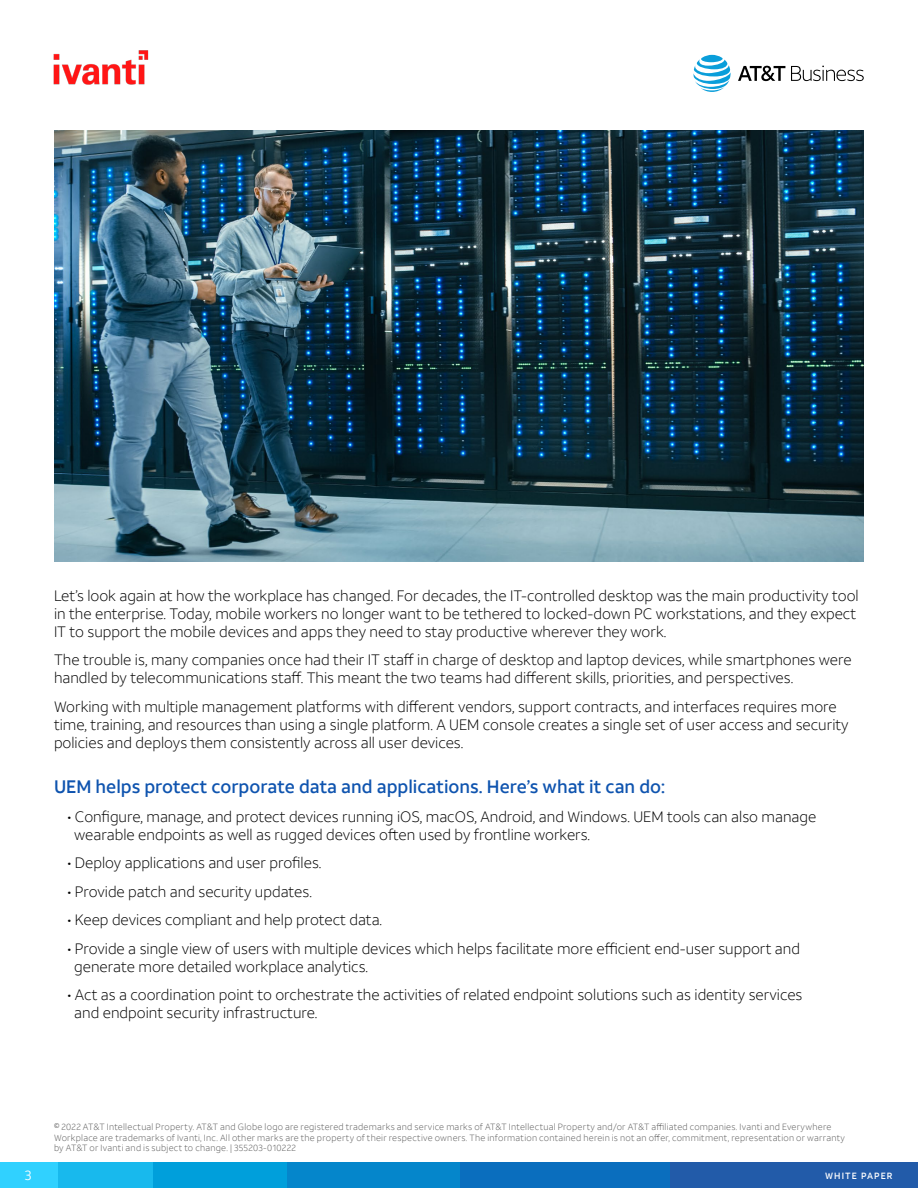
<style>
.page{position:relative;width:918px;height:1188px;background:#fff}
.page>*{position:absolute;margin:0;border:0;box-sizing:border-box;transform-origin:0 0}
.t1{font:500 18px "ATT Aleck Sans";color:#0f54af}
.t2{font:300 15px/18px "ATT Aleck Sans";color:#000}
.t3{font:13.5px "ATT Aleck Sans";color:#fff}
.t4{font:300 9px/10.8px "ATT Aleck Sans";letter-spacing:.03em;color:#5a5a5a}
.t5{font:500 9px "ATT Aleck Sans";letter-spacing:.12em;color:#fff}
</style>
<div class="page">
<div style="left:669px;top:1163px;width:249px;height:25px;background:#225ba9"></div>
<div style="left:459px;top:1163px;width:211px;height:25px;background:#0a6ebe"></div>
<div style="left:287px;top:1163px;width:172px;height:25px;background:#0586cb"></div>
<div style="left:153px;top:1163px;width:134px;height:25px;background:#009fdb"></div>
<div style="left:57px;top:1163px;width:96px;height:25px;background:#18b9ed"></div>
<div style="left:0;top:1162px;width:57px;height:26px;background:#30d1ff"></div>
<svg style="left:693px;top:55px;width:38px;height:37px"></svg>
<svg style="left:738px;top:66px;width:47px;height:15px"></svg>
<svg style="left:791px;top:66px;width:73px;height:15px"></svg>
<img style="left:53px;top:50px;width:96px;height:35px">
<img style="left:54px;top:130px;width:810px;height:432px">
<p class="t2" style="left:54px;top:587px;width:806px">Let’s look again at how the workplace has changed. For decades, the IT-controlled desktop was the main productivity tool in the enterprise. Today, mobile workers no longer want to be tethered to locked-down PC workstations, and they expect<br>IT to support the mobile devices and apps they need to stay productive wherever they work.</p>
<p class="t2" style="left:54px;top:651px;width:799px">The trouble is, many companies once had their IT staff in charge of desktop and laptop devices, while smartphones were handled by telecommunications staff. This meant the two teams had different skills, priorities, and perspectives.</p>
<p class="t2" style="left:54px;top:698px;width:796px">Working with multiple management platforms with different vendors, support contracts, and interfaces requires more time, training, and resources than using a single platform. A UEM console creates a single set of user access and security policies and deploys them consistently across all user devices.</p>
<p class="t1" style="left:54px;top:776px;width:613px">UEM helps protect corporate data and applications. Here’s what it can do:</p>
<p class="t2" style="left:74px;top:807px;width:744px;text-indent:-7px">• Configure, manage, and protect devices running iOS, macOS, Android, and Windows. UEM tools can also manage wearable endpoints as well as rugged devices often used by frontline workers.</p>
<p class="t2" style="left:68px;top:854px;width:255px">• Deploy applications and user profiles.</p>
<p class="t2" style="left:68px;top:882px;width:246px">• Provide patch and security updates.</p>
<p class="t2" style="left:68px;top:911px;width:316px">• Keep devices compliant and help protect data.</p>
<p class="t2" style="left:74px;top:939px;width:727px;text-indent:-7px">• Provide a single view of users with multiple devices which helps facilitate more efficient end-user support and generate more detailed workplace analytics.</p>
<p class="t2" style="left:74px;top:986px;width:730px;text-indent:-7px">• Act as a coordination point to orchestrate the activities of related endpoint solutions such as identity services and endpoint security infrastructure.</p>
<p class="t4" style="left:54px;top:1121px;width:793px">© 2022 AT&amp;T Intellectual Property. AT&amp;T and Globe logo are registered trademarks and service marks of AT&amp;T Intellectual Property and/or AT&amp;T affiliated companies. Ivanti and Everywhere<br>Workplace are trademarks of Ivanti, Inc. All other marks are the property of their respective owners. The information contained herein is not an offer, commitment, representation or warranty by AT&amp;T or Ivanti and is subject to change. | 355203-010222</p>
<p class="t3" style="left:25px;top:1167px;width:8px">3</p>
<p class="t5" style="left:825px;top:1170px;width:69px">WHITE PAPER</p>
</div>
